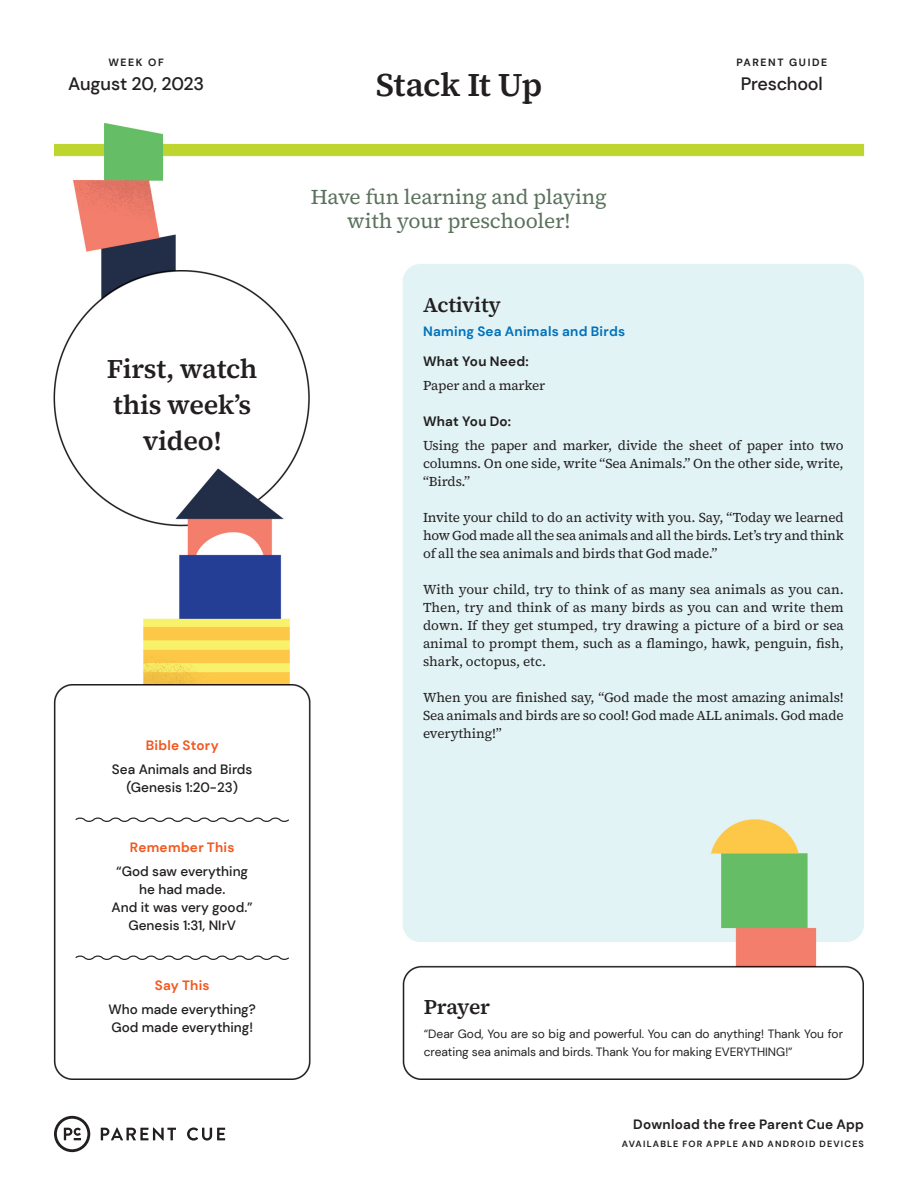
<style>
.page{position:relative;width:918px;height:1188px;background:#fff}
.page>*{position:absolute;margin:0;border:0;box-sizing:border-box;transform-origin:0 0}
.t1{font:600 33px "Source Serif 4";letter-spacing:-.02em;color:#231f20}
.t2{font:600 27px/36px "Source Serif 4";letter-spacing:-.01em;color:#231f20;text-align:center}
.t3{font:21px/24px "Source Serif 4";letter-spacing:-.01em;color:#5a715c;text-align:center}
.t4{font:600 21px "Source Serif 4";letter-spacing:-.01em;color:#231f20}
.t5{font:500 18px "DM Sans";letter-spacing:-.015em;color:#231f20}
.t6{font:13.5px/18px "Source Serif 4";letter-spacing:-.01em;color:#231f20;text-align:justify}
.t7{font:500 13.5px/18px "DM Sans";color:#231f20;text-align:center}
.t8{font:700 13.5px "DM Sans";letter-spacing:.015em;color:#231f20}
.t9{font:700 13.5px "DM Sans";letter-spacing:.02em;color:#f15921}
.t10{font:700 13.5px "DM Sans";letter-spacing:.02em;color:#0071bb}
.t11{font:12px/18px "DM Sans";color:#231f20}
.t12{font:700 10.5px "DM Sans";letter-spacing:.15em;color:#231f20}
.t13{font:700 9px "DM Sans";letter-spacing:.13em;color:#231f20}
</style>
<div class="page">
<img style="left:53px;top:123px;width:812px;height:1030px">
<svg style="left:74px;top:816px;width:216px;height:8px"></svg>
<svg style="left:74px;top:954px;width:216px;height:8px"></svg>
<svg style="left:101px;top:1127px;width:75px;height:14px"></svg>
<svg style="left:187px;top:1127px;width:38px;height:14px"></svg>
<svg style="left:54px;top:1116px;width:36px;height:36px"></svg>
<p class="t12" style="left:108px;top:56px;width:57px">WEEK OF</p>
<h3 class="t5" style="left:68px;top:73px;width:137px">August 20, 2023</h3>
<h2 class="t2" style="left:107px;top:351px;width:152px">First, watch this week’s video!</h2>
<p class="t9" style="left:146px;top:737px;width:75px">Bible Story</p>
<p class="t7" style="left:112px;top:760px;width:142px">Sea Animals and Birds (Genesis 1:20-23)</p>
<p class="t9" style="left:130px;top:839px;width:106px">Remember This</p>
<p class="t7" style="left:112px;top:862px;width:143px">“God saw everything he had made.<br>And it was very good.”<br>Genesis 1:31, NIrV</p>
<p class="t9" style="left:155px;top:977px;width:56px">Say This</p>
<p class="t7" style="left:109px;top:1000px;width:149px;text-align:left">Who made everything?<br>God made everything!</p>
<p class="t12" style="left:736px;top:56px;width:92px">PARENT GUIDE</p>
<h1 class="t1" style="left:376px;top:63px;width:168px">Stack It Up</h1>
<h3 class="t5" style="left:741px;top:73px;width:84px">Preschool</h3>
<h3 class="t3" style="left:311px;top:185px;width:298px">Have fun learning and playing with your preschooler!</h3>
<h3 class="t4" style="left:423px;top:291px;width:80px">Activity</h3>
<p class="t10" style="left:423px;top:323px;width:204px">Naming Sea Animals and Birds</p>
<p class="t8" style="left:423px;top:353px;width:107px">What You Need:</p>
<p class="t6" style="left:423px;top:376px;width:124px">Paper and a marker</p>
<p class="t8" style="left:423px;top:413px;width:90px">What You Do:</p>
<p class="t6" style="left:423px;top:436px;width:422px">Using the paper and marker, divide the sheet of paper into two columns. On one side, write “Sea Animals.” On the other side, write, “Birds.”</p>
<p class="t6" style="left:423px;top:508px;width:422px">Invite your child to do an activity with you. Say, “Today we learned how God made all the sea animals and all the birds. Let’s try and think of all the sea animals and birds that God made.”</p>
<p class="t6" style="left:423px;top:580px;width:422px">With your child, try to think of as many sea animals as you can.<br>Then, try and think of as many birds as you can and write them down. If they get stumped, try drawing a picture of a bird or sea animal to prompt them, such as a flamingo, hawk, penguin, fish, shark, octopus, etc.</p>
<p class="t6" style="left:423px;top:688px;width:422px">When you are finished say, “God made the most amazing animals!<br>Sea animals and birds are so cool! God made ALL animals. God made everything!”</p>
<h3 class="t4" style="left:424px;top:993px;width:68px">Prayer</h3>
<p class="t11" style="left:424px;top:1025px;width:421px">“Dear God, You are so big and powerful. You can do anything! Thank You for creating sea animals and birds. Thank You for making EVERYTHING!”</p>
<p class="t8" style="left:633px;top:1116px;width:232px">Download the free Parent Cue App</p>
<p class="t13" style="left:622px;top:1138px;width:244px">AVAILABLE FOR APPLE AND ANDROID DEVICES</p>
</div>
